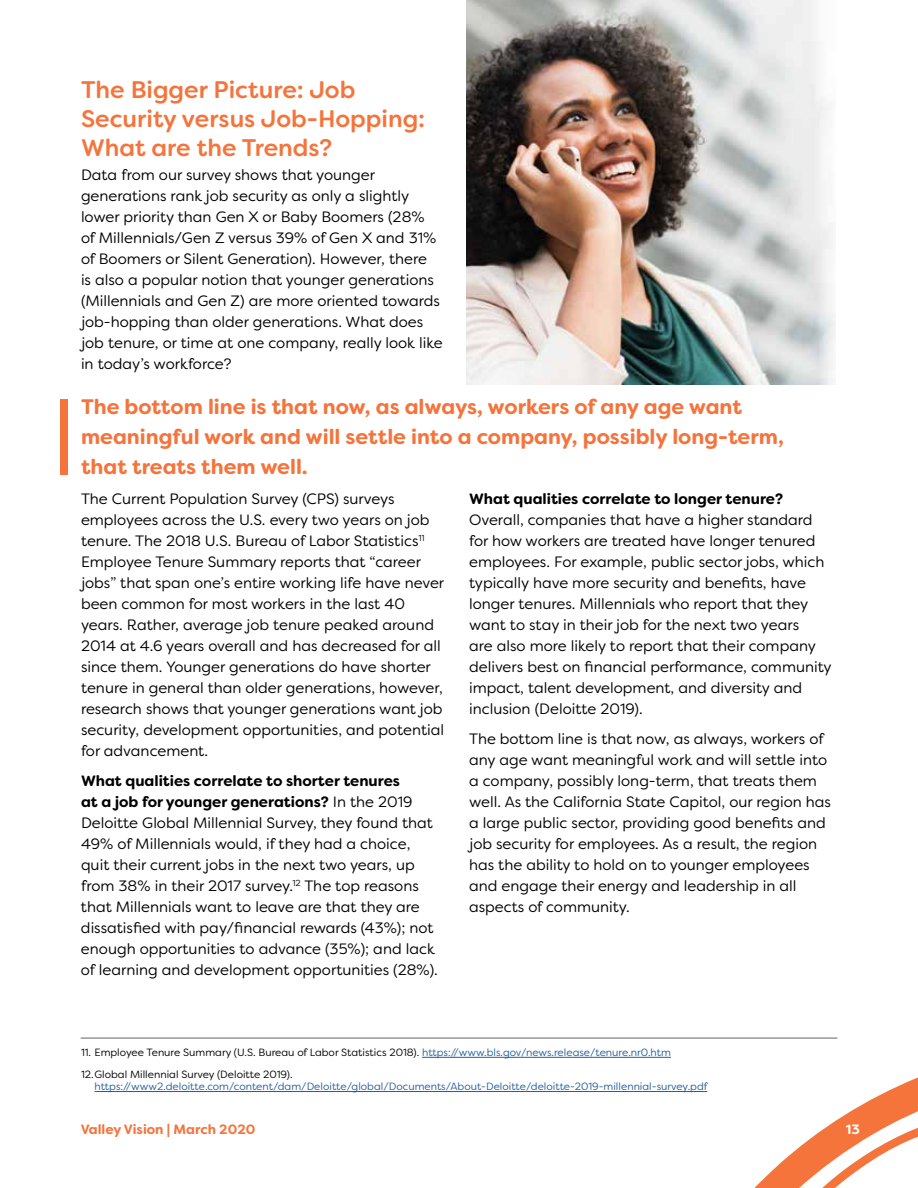
<style>
.page{position:relative;width:918px;height:1188px;background:#fff}
.page>*{position:absolute;margin:0;border:0;box-sizing:border-box;transform-origin:0 0}
.t1{font:500 24px/28.8px "Filson Soft";color:#f4743c}
.t2{font:700 21px/30px "Filson Soft";color:#f4743c}
.t3{font:15px/21px "Filson Soft";color:#000}
.t4{font:700 15px "Filson Soft";color:#000}
.t5{font:700 13.5px "Filson Soft";color:#f4743c}
.t6{font:700 13.5px "Filson Soft";color:#fff}
.t7{font:10.5px/21.6px "Filson Soft";color:#000}
.t8{font:10.5px "Filson Soft";color:#215e9e}
.s1{font-weight:700}
.s2{color:#215e9e}
</style>
<div class="page">
<svg style="left:754px;top:1077px;width:164px;height:111px"></svg>
<hr style="left:422px;top:1057px;width:249px;height:1px;background:#215e9e">
<hr style="left:94px;top:1091px;width:613px;height:1px;background:#215e9e">
<hr style="left:81px;top:1038px;width:756px;height:1px;background:#636466">
<img style="left:467px;top:0;width:369px;height:384px">
<div style="left:60px;top:400px;width:8px;height:75px;background:#f4743c"></div>
<h1 class="t1" style="left:81px;top:76px;width:346px">The Bigger Picture: Job<br>Security versus Job-Hopping:<br>What are the Trends?</h1>
<p class="t3" style="left:81px;top:164px;width:363px">Data from our survey shows that younger generations rank job security as only a slightly lower priority than Gen X or Baby Boomers (28% of Millennials/Gen Z versus 39% of Gen X and 31% of Boomers or Silent Generation). However, there<br>is also a popular notion that younger generations (Millennials and Gen Z) are more oriented towards job-hopping than older generations. What does job tenure, or time at one company, really look like in today’s workforce?</p>
<h2 class="t2" style="left:81px;top:391px;width:704px">The bottom line is that now, as always, workers of any age want meaningful work and will settle into a company, possibly long-term, that treats them well.</h2>
<p class="t3" style="left:81px;top:488px;width:365px">The Current Population Survey (CPS) surveys employees across the U.S. every two years on job tenure. The 2018 U.S. Bureau of Labor Statistics<sup>11<br></sup>Employee Tenure Summary reports that “career jobs” that span one’s entire working life have never been common for most workers in the last 40 years. Rather, average job tenure peaked around 2014 at 4.6 years overall and has decreased for all since them. Younger generations do have shorter tenure in general than older generations, however, research shows that younger generations want job security, development opportunities, and potential for advancement.</p>
<p class="t3" style="left:81px;top:770px;width:358px"><span class="s1">What qualities correlate to shorter tenures<br>at a job for younger generations?</span> In the 2019<br>Deloitte Global Millennial Survey, they found that 49% of Millennials would, if they had a choice, quit their current jobs in the next two years, up from 38% in their 2017 survey.<sup>12</sup> The top reasons that Millennials want to leave are that they are dissatisfied with pay/financial rewards (43%); not enough opportunities to advance (35%); and lack of learning and development opportunities (28%).</p>
<p class="t4" style="left:469px;top:489px;width:316px">What qualities correlate to longer tenure?</p>
<p class="t3" style="left:469px;top:509px;width:364px">Overall, companies that have a higher standard for how workers are treated have longer tenured employees. For example, public sector jobs, which typically have more security and benefits, have longer tenures. Millennials who report that they want to stay in their job for the next two years<br>are also more likely to report that their company delivers best on financial performance, community impact, talent development, and diversity and inclusion (Deloitte 2019).</p>
<p class="t3" style="left:469px;top:728px;width:363px">The bottom line is that now, as always, workers of any age want meaningful work and will settle into a company, possibly long-term, that treats them well. As the California State Capitol, our region has a large public sector, providing good benefits and job security for employees. As a result, the region has the ability to hold on to younger employees and engage their energy and leadership in all aspects of community.</p>
<p class="t7" style="left:81px;top:1042px;width:591px">11. Employee Tenure Summary (U.S. Bureau of Labor Statistics 2018). <span class="s2">https://www.bls.gov/news.release/tenure.nr0.htm<br></span>12.Global Millennial Survey (Deloitte 2019).</p>
<p class="t8" style="left:95px;top:1080px;width:615px">https://www2.deloitte.com/content/dam/Deloitte/global/Documents/About-Deloitte/deloitte-2019-millennial-survey.pdf</p>
<p class="t5" style="left:81px;top:1120px;width:176px">Valley Vision | March 2020</p>
<p class="t6" style="left:846px;top:1120px;width:16px">13</p>
</div>
